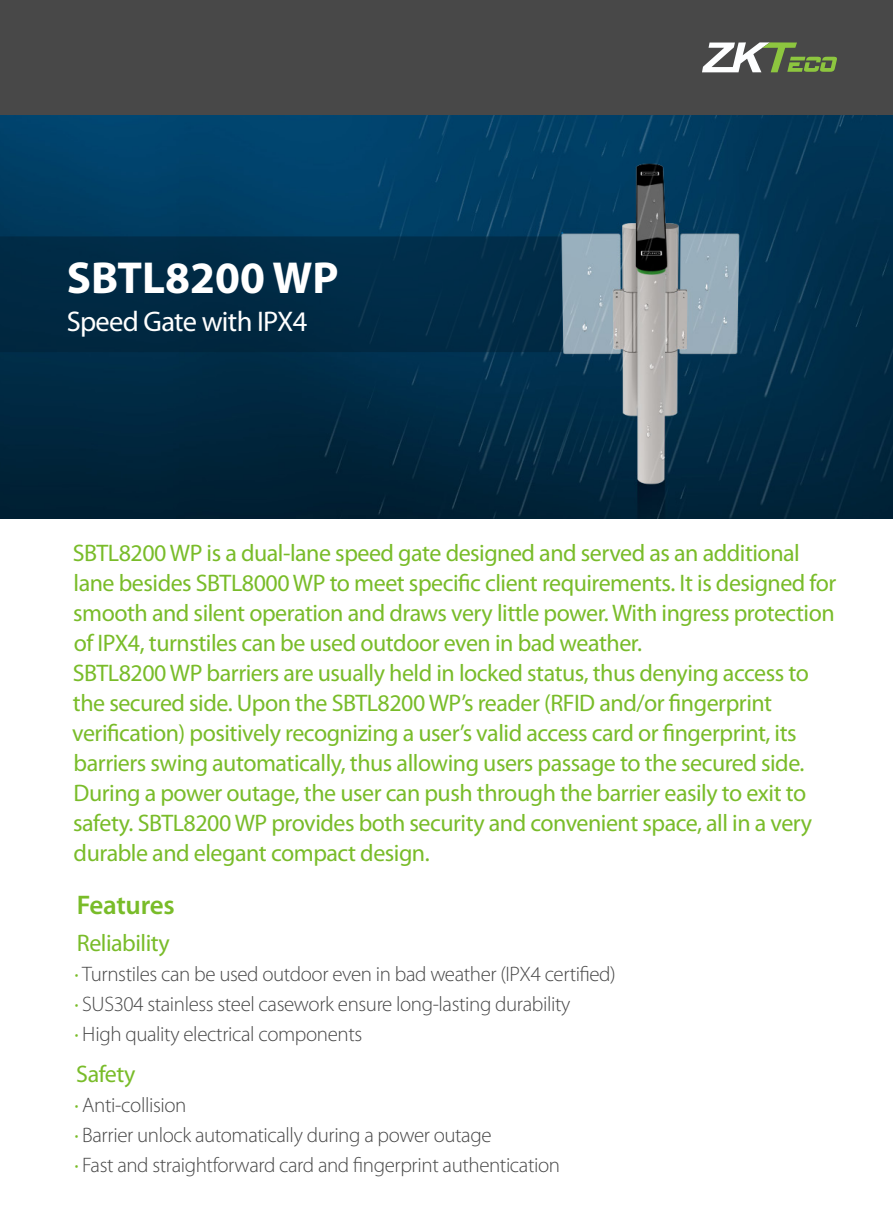
<style>
.page{position:relative;width:893px;height:1212px;background:#fff}
.page>*{position:absolute;margin:0;border:0;box-sizing:border-box;transform-origin:0 0}
.t1{font:700 45px "Myriad Pro";color:#fff}
.t2{font:28.5px "Myriad Pro";letter-spacing:-.025em;color:#fff}
.t3{font:600 27px "Myriad Pro";letter-spacing:-.01em;color:#79bc29}
.t4{font:24px/30px "Myriad Pro";letter-spacing:-.02em;color:#79bc29}
.t5{font:300 21px/30px "Myriad Pro";letter-spacing:-.02em;color:#484848}
.s1{font-weight:400;color:#79bc29}
</style>
<div class="page">
<img style="left:0;top:114px;width:893px;height:405px">
<div style="left:0;top:0;width:893px;height:114px;background:#484848"></div>
<svg style="left:702px;top:42px;width:135px;height:30px"></svg>
<div style="left:0;top:236px;width:563px;height:116px;background:#002b46"></div>
<h1 class="t1" style="left:67px;top:248px;width:273px">SBTL8200 WP</h1>
<p class="t2" style="left:67px;top:304px;width:242px">Speed Gate with IPX4</p>
<p class="t4" style="left:72px;top:538px;width:766px">SBTL8200 WP is a dual-lane speed gate designed and served as an additional lane besides SBTL8000 WP to meet specific client requirements. It is designed for smooth and silent operation and draws very little power. With ingress protection of IPX4, turnstiles can be used outdoor even in bad weather.<br>SBTL8200 WP barriers are usually held in locked status, thus denying access to the secured side. Upon the SBTL8200 WP’s reader (RFID and/or fingerprint verification) positively recognizing a user’s valid access card or fingerprint, its barriers swing automatically, thus allowing users passage to the secured side.<br>During a power outage, the user can push through the barrier easily to exit to safety. SBTL8200 WP provides both security and convenient space, all in a very durable and elegant compact design.</p>
<p class="t3" style="left:77px;top:887px;width:99px">Features</p>
<p class="t4" style="left:77px;top:927px;width:95px">Reliability</p>
<p class="t5" style="left:74px;top:958px;width:543px"><span class="s1">·</span> Turnstiles can be used outdoor even in bad weather (IPX4 certified) <span class="s1">·</span> SUS304 stainless steel casework ensure long-lasting durability<br><span class="s1">·</span> High quality electrical components</p>
<p class="t4" style="left:76px;top:1058px;width:61px">Safety</p>
<p class="t5" style="left:74px;top:1089px;width:487px"><span class="s1">·</span> Anti-collision<br><span class="s1">·</span> Barrier unlock automatically during a power outage<br><span class="s1">·</span> Fast and straightforward card and fingerprint authentication</p>
</div>
